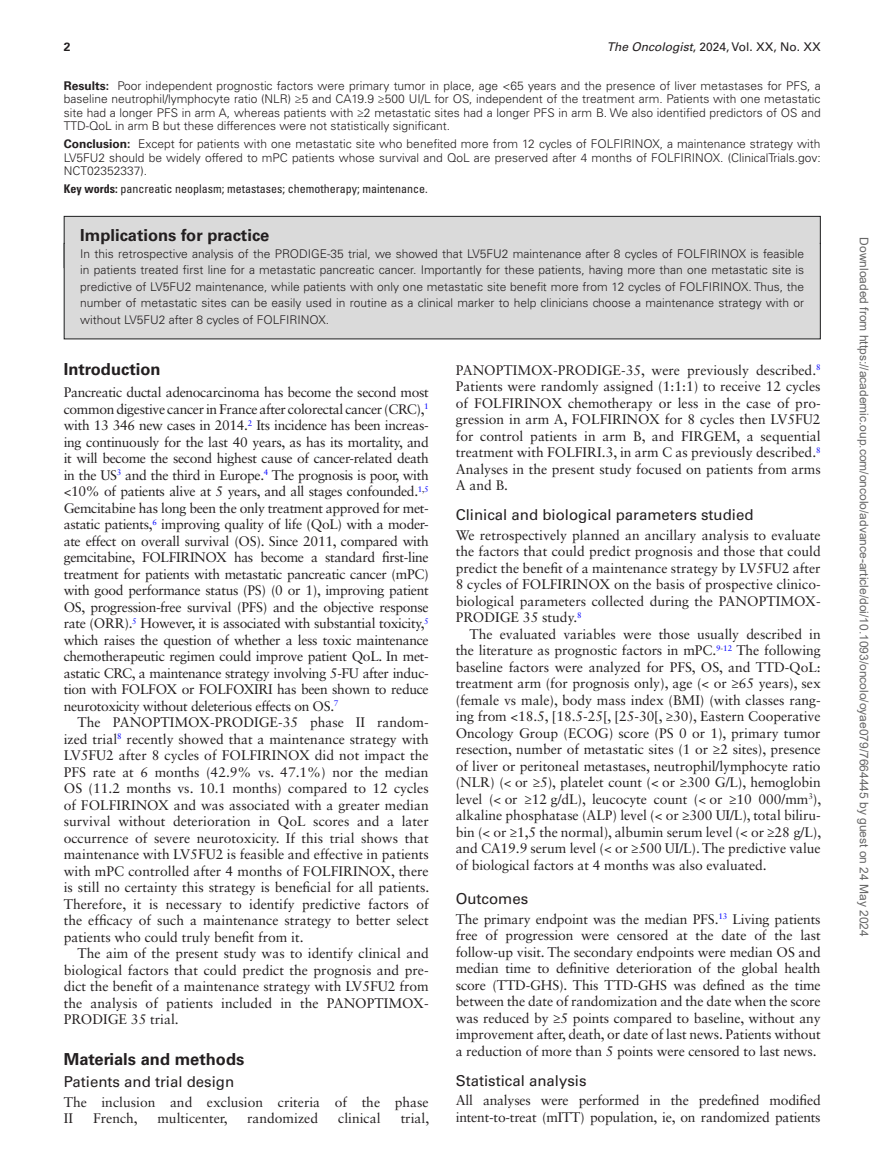
<style>
.page{position:relative;width:893px;height:1174px;background:#fff}
.page>*{position:absolute;margin:0;border:0;box-sizing:border-box;transform-origin:0 0}
.HeadA{font:700 16.5px "Univers LT Std";color:#231f20}
.Gray_BoxHead{font:700 16.5px "Univers LT Std";color:#231f20}
.HeadB{font:15px "Univers LT Std";color:#231f20}
.HeadB_HeadA{font:15px "Univers LT Std";color:#231f20}
.Text{font:13.8px/16.5px "Sabon LT Std";letter-spacing:-.01em;color:#231f20;text-align:justify}
.TextInd{font:13.8px/16.5px "Sabon LT Std";color:#231f20;text-align:justify}
.Abstract{font:300 12px/13.5px "Univers LT Std";color:#231f20;text-align:justify}
.Gray_Box2{font:300 12px/16.5px "Univers LT Std";color:#231f20;text-align:justify}
.t1{font:12px "Arial";color:#666}
.Keywords{font:condensed 12px "Univers LT Std";color:#231f20}
.t2{font:12px "Univers LT Std";color:#231f20}
.t3{font:700 12px "Univers LT Std";color:#231f20}
.s1{font-style:italic}
.s2{font-weight:700}
</style>
<div class="page">
<div style="left:64px;top:216px;width:757px;height:49px;background:#dadada"></div>
<div style="left:64px;top:216px;width:757px;height:52px;border:1px solid #1d1e1f"></div>
<div style="left:64px;top:244px;width:757px;height:95px;background:#dadada"></div>
<p class="t3" style="left:64px;top:40px;width:8px">2</p>
<p class="t2" style="left:607px;top:40px;width:215px"><span class="s1">The Oncologist</span>, 2024, Vol. XX, No. XX</p>
<p class="Abstract" style="left:64px;top:78px;width:758px"><span class="s2">Results:</span> Poor independent prognostic factors were primary tumor in place, age &lt;65 years and the presence of liver metastases for PFS, a baseline neutrophil/lymphocyte ratio (NLR) ≥5 and CA19.9 ≥500 UI/L for OS, independent of the treatment arm. Patients with one metastatic site had a longer PFS in arm A, whereas patients with ≥2 metastatic sites had a longer PFS in arm B. We also identified predictors of OS and TTD-QoL in arm B but these differences were not statistically significant.</p>
<p class="Abstract" style="left:64px;top:137px;width:758px"><span class="s2">Conclusion:</span> Except for patients with one metastatic site who benefited more from 12 cycles of FOLFIRINOX, a maintenance strategy with LV5FU2 should be widely offered to mPC patients whose survival and QoL are preserved after 4 months of FOLFIRINOX. (ClinicalTrials.gov:<br>NCT02352337).</p>
<p class="Keywords" style="left:64px;top:181px;width:365px"><span class="s2">Key words:</span> pancreatic neoplasm; metastases; chemotherapy; maintenance.</p>
<p class="Gray_BoxHead" style="left:80px;top:225px;width:191px">Implications for practice</p>
<p class="Gray_Box2" style="left:80px;top:245px;width:725px">In this retrospective analysis of the PRODIGE-35 trial, we showed that LV5FU2 maintenance after 8 cycles of FOLFIRINOX is feasible in patients treated first line for a metastatic pancreatic cancer. Importantly for these patients, having more than one metastatic site is predictive of LV5FU2 maintenance, while patients with only one metastatic site benefit more from 12 cycles of FOLFIRINOX. Thus, the number of metastatic sites can be easily used in routine as a clinical marker to help clinicians choose a maintenance strategy with or without LV5FU2 after 8 cycles of FOLFIRINOX.</p>
<h2 class="HeadA" style="left:64px;top:359px;width:98px">Introduction</h2>
<p class="Text" style="left:64px;top:384px;width:366px">Pancreatic ductal adenocarcinoma has become the second most common digestive cancer in France after colorectal cancer (CRC),<sup>1 </sup>with 13 346 new cases in 2014.<sup>2</sup> Its incidence has been increas&shy;ing continuously for the last 40 years, as has its mortality, and it will become the second highest cause of cancer-related death in the US<sup>3</sup> and the third in Europe.<sup>4</sup> The prognosis is poor, with &lt;10% of patients alive at 5 years, and all stages confounded.<sup>1</sup><sup>,</sup><sup>5<br></sup>Gemcitabine has long been the only treatment approved for met&shy;astatic patients,<sup>6</sup> improving quality of life (QoL) with a moder&shy;ate effect on overall survival (OS). Since 2011, compared with gemcitabine, FOLFIRINOX has become a standard first-line treatment for patients with metastatic pancreatic cancer (mPC) with good performance status (PS) (0 or 1), improving patient OS, progression-free survival (PFS) and the objective response rate (ORR).<sup>5</sup> However, it is associated with substantial toxicity,<sup>5 </sup>which raises the question of whether a less toxic maintenance chemotherapeutic regimen could improve patient QoL. In met&shy;astatic CRC, a maintenance strategy involving 5-FU after induc&shy;tion with FOLFOX or FOLFOXIRI has been shown to reduce neurotoxicity without deleterious effects on OS.<sup>7</sup></p>
<p class="TextInd" style="left:64px;top:714px;width:367px;text-indent:14px">The PANOPTIMOX-PRODIGE-35 phase II random&shy;ized trial<sup>8</sup> recently showed that a maintenance strategy with LV5FU2 after 8 cycles of FOLFIRINOX did not impact the PFS rate at 6 months (42.9% vs. 47.1%) nor the median OS (11.2 months vs. 10.1 months) compared to 12 cycles of FOLFIRINOX and was associated with a greater median survival without deterioration in QoL scores and a later occurrence of severe neurotoxicity. If this trial shows that maintenance with LV5FU2 is feasible and effective in patients with mPC controlled after 4 months of FOLFIRINOX, there is still no certainty this strategy is beneficial for all patients.<br>Therefore, it is necessary to identify predictive factors of the efficacy of such a maintenance strategy to better select patients who could truly benefit from it.</p>
<p class="TextInd" style="left:64px;top:945px;width:366px;text-indent:14px">The aim of the present study was to identify clinical and biological factors that could predict the prognosis and pre&shy;dict the benefit of a maintenance strategy with LV5FU2 from the analysis of patients included in the PANOPTIMOX-PRODIGE 35 trial.</p>
<h2 class="HeadA" style="left:64px;top:1049px;width:182px">Materials and methods</h2>
<h3 class="HeadB_HeadA" style="left:64px;top:1073px;width:172px">Patients and trial design</h3>
<p class="Text" style="left:64px;top:1093px;width:366px">The inclusion and exclusion criteria of the phase<br>II</p>
<p class="Text" style="left:456px;top:361px;width:366px">PANOPTIMOX-PRODIGE-35, were previously described.<sup>8<br></sup>Patients were randomly assigned (1:1:1) to receive 12 cycles of FOLFIRINOX chemotherapy or less in the case of pro&shy;gression in arm A, FOLFIRINOX for 8 cycles then LV5FU2 for control patients in arm B, and FIRGEM, a sequential treatment with FOLFIRI.3, in arm C as previously described.<sup>8<br></sup>Analyses in the present study focused on patients from arms A and B.</p>
<h3 class="HeadB" style="left:456px;top:506px;width:299px">Clinical and biological parameters studied</h3>
<p class="Text" style="left:456px;top:526px;width:366px">We retrospectively planned an ancillary analysis to evaluate the factors that could predict prognosis and those that could predict the benefit of a maintenance strategy by LV5FU2 after 8 cycles of FOLFIRINOX on the basis of prospective clinico&shy;biological parameters collected during the PANOPTIMOX-PRODIGE 35 study.<sup>8</sup></p>
<p class="TextInd" style="left:456px;top:625px;width:367px;text-indent:14px">The evaluated variables were those usually described in the literature as prognostic factors in mPC.<sup>9</sup><sup>-</sup><sup>12</sup> The following baseline factors were analyzed for PFS, OS, and TTD-QoL: treatment arm (for prognosis only), age (&lt; or ≥65 years), sex (female vs male), body mass index (BMI) (with classes rang&shy;ing from &lt;18.5, [18.5-25[, [25-30[, ≥30), Eastern Cooperative Oncology Group (ECOG) score (PS 0 or 1), primary tumor resection, number of metastatic sites (1 or ≥2 sites), presence of liver or peritoneal metastases, neutrophil/lymphocyte ratio (NLR) (&lt; or ≥5), platelet count (&lt; or ≥300 G/L), hemoglobin level (&lt; or ≥12 g/dL), leucocyte count (&lt; or ≥10 000/mm<sup>3</sup>), alkaline phosphatase (ALP) level (&lt; or ≥300 UI/L), total biliru&shy;bin (&lt; or ≥1,5 the normal), albumin serum level (&lt; or ≥28 g/L), and CA19.9 serum level (&lt; or ≥500 UI/L). The predictive value of biological factors at 4 months was also evaluated.</p>
<h3 class="HeadB" style="left:456px;top:890px;width:74px">Outcomes</h3>
<p class="Text" style="left:456px;top:910px;width:366px">The primary endpoint was the median PFS.<sup>13</sup> Living patients free of progression were censored at the date of the last follow-up visit. The secondary endpoints were median OS and median time to definitive deterioration of the global health score (TTD-GHS). This TTD-GHS was defined as the time between the date of randomization and the date when the score was reduced by ≥5 points compared to baseline, without any improvement after, death, or date of last news. Patients without a reduction of more than 5 points were censored to last news.</p>
<h3 class="HeadB" style="left:456px;top:1071px;width:132px">Statistical analysis</h3>
<p class="Text" style="left:456px;top:1092px;width:366px">All analyses were performed in the predefined modified intent-to-treat (mITT) population, ie, on randomized patients</p>
<p class="Text" style="left:93px;top:1110px;width:46px">French,</p>
<p class="Text" style="left:157px;top:1110px;width:72px">multicenter,</p>
<p class="Text" style="left:247px;top:1110px;width:72px">randomized</p>
<p class="Text" style="left:338px;top:1110px;width:44px">clinical</p>
<p class="Text" style="left:401px;top:1110px;width:30px">trial,</p>
<p class="t1" style="left:868px;top:237px;width:701px;rotate:90deg">Downloaded from https://academic.oup.com/oncolo/advance-article/doi/10.1093/oncolo/oyae079/7664445 by guest on 24 May 2024</p>
</div>
